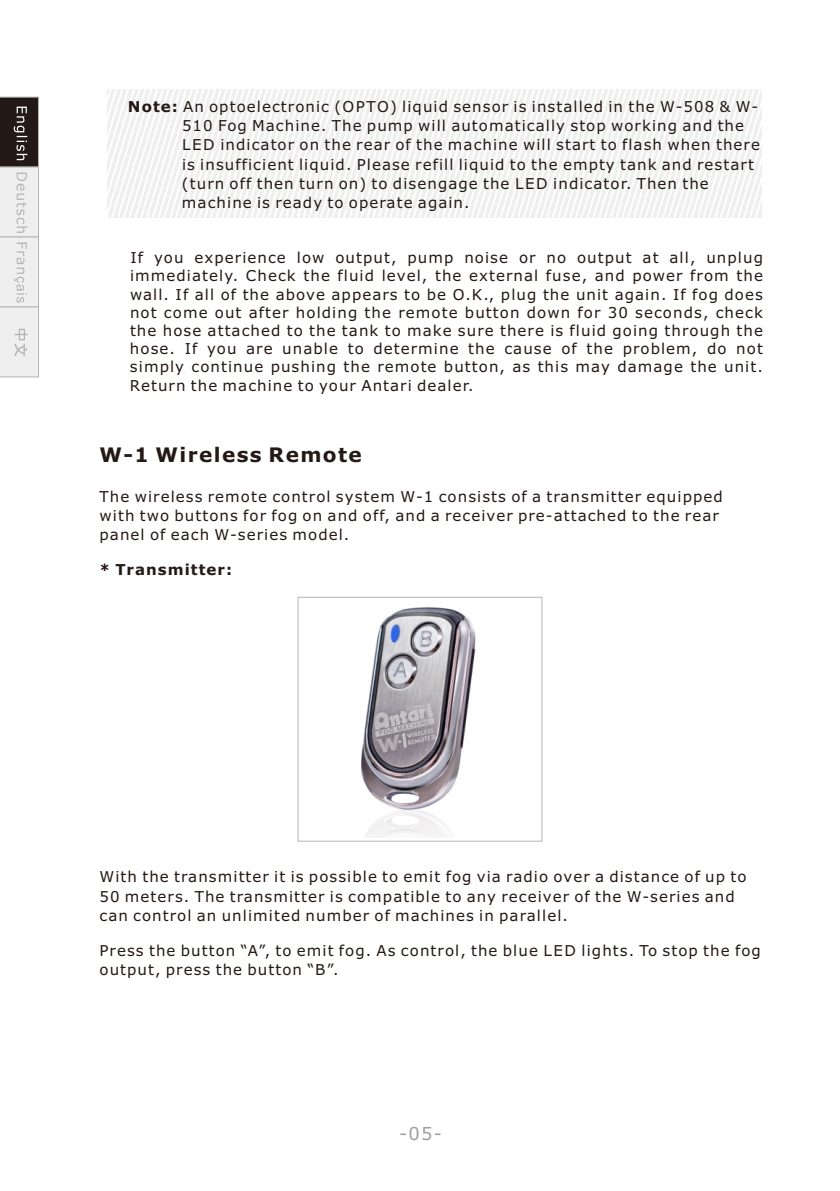
<style>
.page{position:relative;width:840px;height:1191px;background:#fff}
.page>*{position:absolute;margin:0;border:0;box-sizing:border-box;transform-origin:0 0}
.t1{font:700 20px "Verdana";letter-spacing:.07em;color:#231916}
.t2{font:17.8px "Verdana";color:#a0a0a1}
.t3{font:15px/19.4px "Verdana";letter-spacing:.07em;color:#231916}
.t4{font:700 15px "Verdana";letter-spacing:.07em;color:#231916}
.s1{font-weight:700}
</style>
<div class="page">
<svg style="left:107px;top:89px;width:655px;height:129px"></svg>
<div style="left:297px;top:597px;width:245px;height:244px;border:1px solid #b5b5b6"></div>
<img style="left:361px;top:607px;width:115px;height:230px">
<svg style="left:0;top:96px;width:39px;height:282px"></svg>
<p class="t3" style="left:182px;top:98px;width:579px;text-indent:-54px"><span class="s1">Note:</span> An optoelectronic (OPTO) liquid sensor is installed in the W-508 &amp; W-510 Fog Machine. The pump will automatically stop working and the LED indicator on the rear of the machine will start to flash when there is insufficient liquid. Please refill liquid to the empty tank and restart (turn off then turn on) to disengage the LED indicator. Then the machine is ready to operate again.</p>
<p class="t3" style="left:130px;top:250px;width:634px;line-height:18.2px;text-align:justify">If you experience low output, pump noise or no output at all, unplug immediately. Check the fluid level, the external fuse, and power from the wall. If all of the above appears to be O.K., plug the unit again. If fog does not come out after holding the remote button down for 30 seconds, check the hose attached to the tank to make sure there is fluid going through the hose. If you are unable to determine the cause of the problem, do not simply continue pushing the remote button, as this may damage the unit.<br>Return the machine to your Antari dealer.</p>
<h1 class="t1" style="left:99px;top:446px;width:263px">W-1 Wireless Remote</h1>
<p class="t3" style="left:99px;top:487px;width:624px">The wireless remote control system W-1 consists of a transmitter equipped with two buttons for fog on and off, and a receiver pre-attached to the rear panel of each W-series model.</p>
<p class="t4" style="left:99px;top:564px;width:134px">* Transmitter:</p>
<p class="t3" style="left:99px;top:868px;width:648px">With the transmitter it is possible to emit fog via radio over a distance of up to<br>50 meters. The transmitter is compatible to any receiver of the W-series and can control an unlimited number of machines in parallel.</p>
<p class="t3" style="left:99px;top:942px;width:662px">Press the button “A”, to emit fog. As control, the blue LED lights. To stop the fog output, press the button “B”.</p>
<p class="t2" style="left:399px;top:1126px;width:44px">-05-</p>
</div>
